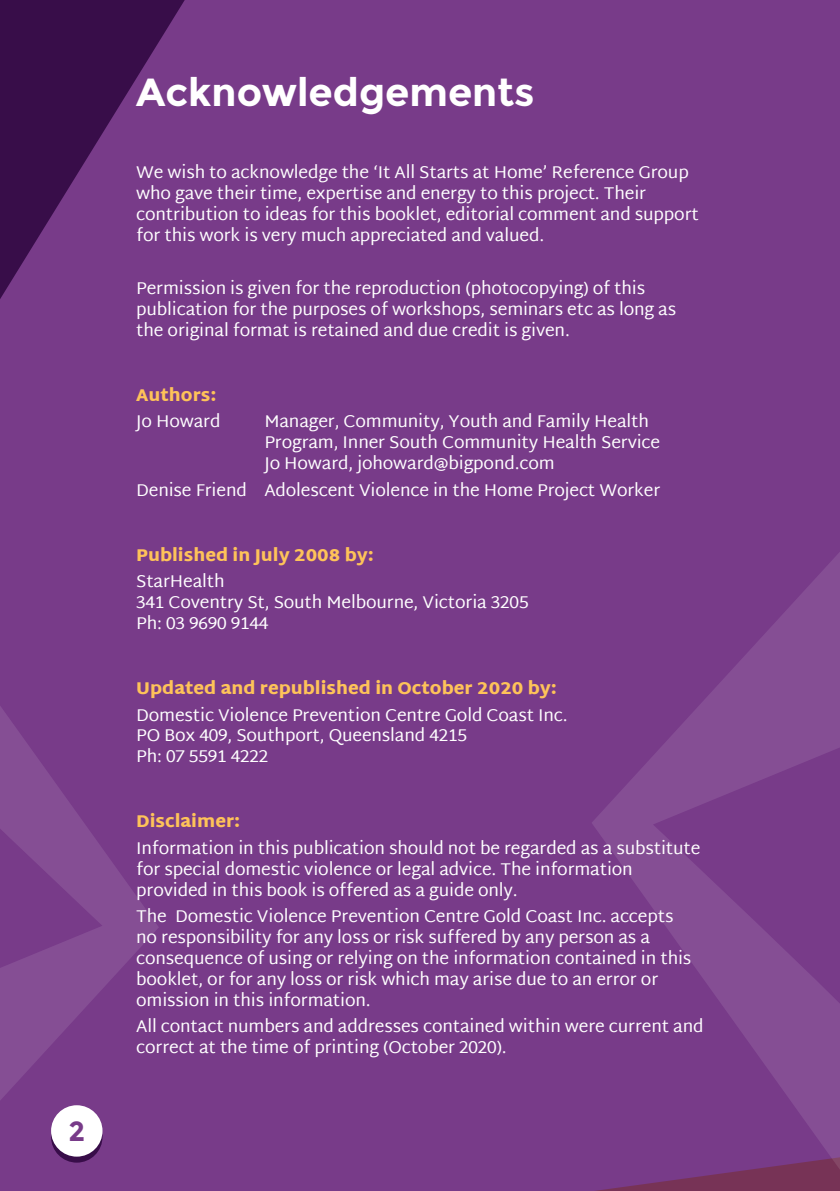
<style>
.page{position:relative;width:840px;height:1191px;background:#fff}
.page>*{position:absolute;margin:0;border:0;box-sizing:border-box;transform-origin:0 0}
.Heading{font:700 39.2px "Montserrat";color:#fff}
.t1{font:700 27.6px "Montserrat";color:#783b89}
.Body_copy{font:17.4px/20.8px "Martel Sans";letter-spacing:-.01em;color:#fff}
.Sub-dub{font:900 17.4px "Martel Sans";color:#fec359}
</style>
<div class="page">
<div style="left:0;top:0;width:839px;height:1191px;background:#783b89"></div>
<svg style="left:595px;top:1169px;width:244px;height:22px;fill:#773356"></svg>
<svg style="left:0;top:0;width:185px;height:299px"></svg>
<svg style="left:592px;top:553px;width:247px;height:616px"></svg>
<svg style="left:0;top:706px;width:159px;height:457px"></svg>
<h2 class="t1" style="left:68px;top:1114px;width:18px">2</h2>
<p class="Heading" style="left:136px;top:69px;width:400px">Acknowledgements</p>
<p class="Body_copy" style="left:136px;top:162px;width:564px">We wish to acknowledge the ‘It All Starts at Home’ Reference Group who gave their time, expertise and energy to this project. Their contribution to ideas for this booklet, editorial comment and support for this work is very much appreciated and valued.</p>
<p class="Body_copy" style="left:136px;top:278px;width:541px">Permission is given for the reproduction (photocopying) of this publication for the purposes of workshops, seminars etc as long as the original format is retained and due credit is given.</p>
<p class="Sub-dub" style="left:136px;top:384px;width:82px">Authors:</p>
<p class="Body_copy" style="left:136px;top:411px;width:86px">Jo Howard</p>
<p class="Body_copy" style="left:264px;top:411px;width:397px">Manager, Community, Youth and Family Health<br>Program, Inner South Community Health Service<br>Jo Howard, johoward@bigpond.com</p>
<p class="Body_copy" style="left:136px;top:479px;width:525px">Denise Friend Adolescent Violence in the Home Project Worker</p>
<p class="Sub-dub" style="left:136px;top:544px;width:239px">Published in July 2008 by:</p>
<p class="Body_copy" style="left:136px;top:571px;width:393px">StarHealth<br>341 Coventry St, South Melbourne, Victoria 3205<br>Ph: 03 9690 9144</p>
<p class="Sub-dub" style="left:136px;top:678px;width:422px">Updated and republished in October 2020 by:</p>
<p class="Body_copy" style="left:136px;top:704px;width:432px">Domestic Violence Prevention Centre Gold Coast Inc.<br>PO Box 409, Southport, Queensland 4215<br>Ph: 07 5591 4222</p>
<p class="Sub-dub" style="left:136px;top:811px;width:106px">Disclaimer:</p>
<p class="Body_copy" style="left:136px;top:837px;width:565px">Information in this publication should not be regarded as a substitute for special domestic violence or legal advice. The information provided in this book is offered as a guide only.</p>
<p class="Body_copy" style="left:136px;top:905px;width:556px">The Domestic Violence Prevention Centre Gold Coast Inc. accepts no responsibility for any loss or risk suffered by any person as a consequence of using or relying on the information contained in this booklet, or for any loss or risk which may arise due to an error or omission in this information.</p>
<p class="Body_copy" style="left:136px;top:1016px;width:568px">All contact numbers and addresses contained within were current and correct at the time of printing (October 2020).</p>
</div>
